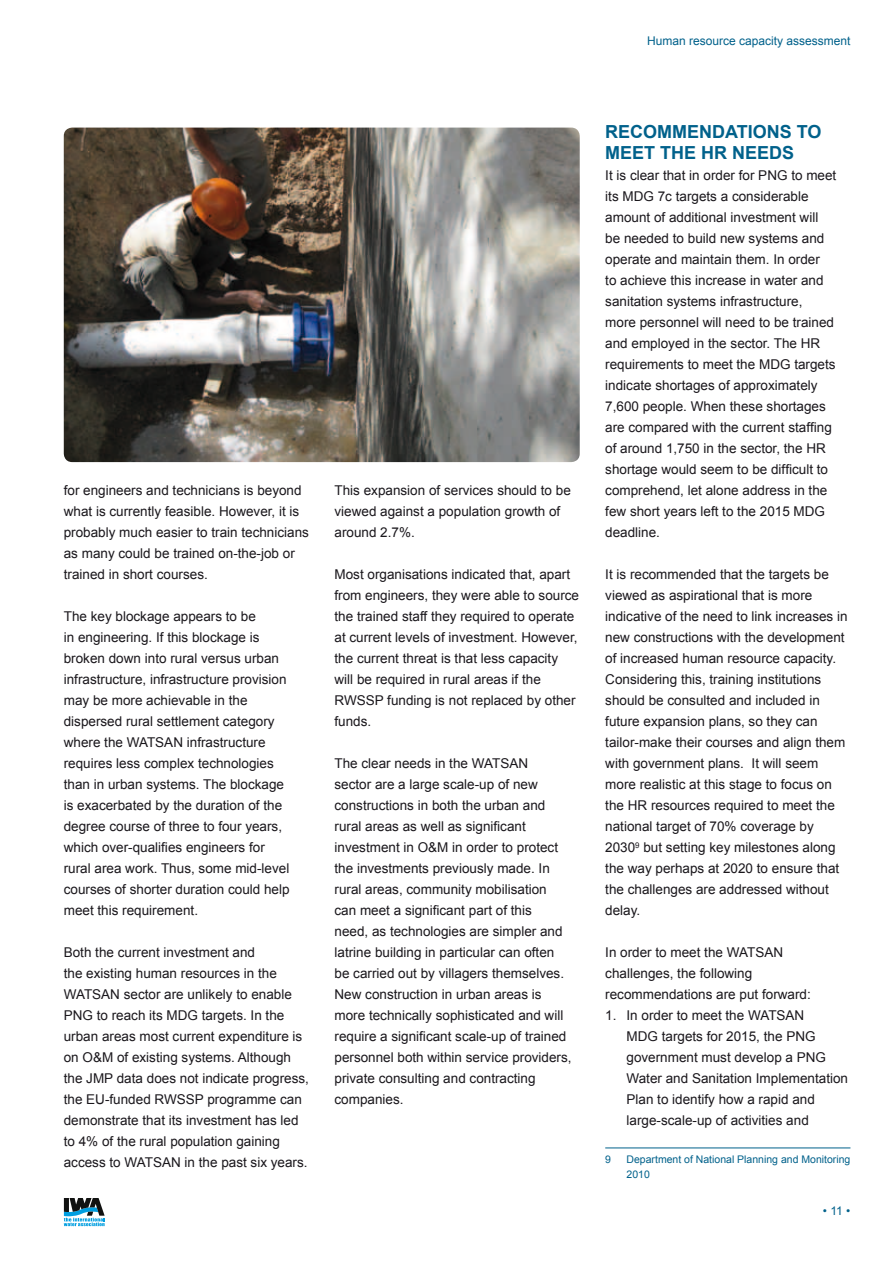
<style>
.page{position:relative;width:893px;height:1263px;background:#fff}
.page>*{position:absolute;margin:0;border:0;box-sizing:border-box;transform-origin:0 0}
.t1{font:700 18px/21px "Arial";color:#00618b}
.t2{font:13.5px/21px "Arial";color:#1a171c}
.t3{font:12px "Arial";color:#00618b}
.t4{font:10.5px/15px "Arial";color:#00618b}
</style>
<div class="page">
<svg style="left:64px;top:1198px;width:41px;height:28px"></svg>
<hr style="left:605px;top:1147px;width:245px;height:1px;background:#00618b">
<img style="left:64px;top:128px;width:516px;height:334px">
<p class="t3" style="left:647px;top:32px;width:205px">Human resource capacity assessment</p>
<p class="t2" style="left:64px;top:480px;width:247px">for engineers and technicians is beyond what is currently feasible. However, it is probably much easier to train technicians as many could be trained on-the-job or trained in short courses.</p>
<p class="t2" style="left:64px;top:606px;width:227px">The key blockage appears to be<br>in engineering. If this blockage is broken down into rural versus urban infrastructure, infrastructure provision may be more achievable in the dispersed rural settlement category where the WATSAN infrastructure requires less complex technologies than in urban systems. The blockage is exacerbated by the duration of the degree course of three to four years, which over-qualifies engineers for rural area work. Thus, some mid-level courses of shorter duration could help meet this requirement.</p>
<p class="t2" style="left:64px;top:942px;width:247px">Both the current investment and<br>the existing human resources in the WATSAN sector are unlikely to enable PNG to reach its MDG targets. In the urban areas most current expenditure is on O&amp;M of existing systems. Although the JMP data does not indicate progress, the EU-funded RWSSP programme can demonstrate that its investment has led to 4% of the rural population gaining access to WATSAN in the past six years.</p>
<p class="t2" style="left:334px;top:480px;width:238px">This expansion of services should to be viewed against a population growth of around 2.7%.</p>
<p class="t2" style="left:334px;top:564px;width:246px">Most organisations indicated that, apart from engineers, they were able to source the trained staff they required to operate at current levels of investment. However, the current threat is that less capacity will be required in rural areas if the RWSSP funding is not replaced by other funds.</p>
<p class="t2" style="left:334px;top:753px;width:239px">The clear needs in the WATSAN<br>sector are a large scale-up of new constructions in both the urban and rural areas as well as significant investment in O&amp;M in order to protect the investments previously made. In rural areas, community mobilisation can meet a significant part of this<br>need, as technologies are simpler and latrine building in particular can often be carried out by villagers themselves.<br>New construction in urban areas is more technically sophisticated and will require a significant scale-up of trained personnel both within service providers, private consulting and contracting companies.</p>
<h1 class="t1" style="left:605px;top:122px;width:218px">RECOMM ENDATIONS TO<br>MEET THE HR NEEDS</h1>
<p class="t2" style="left:605px;top:165px;width:233px">It is clear that in order for PNG to meet its MDG 7c targets a considerable amount of additional investment will be needed to build new systems and operate and maintain them. In order<br>to achieve this increase in water and sanitation systems infrastructure, more personnel will need to be trained and employed in the sector. The HR requirements to meet the MDG targets indicate shortages of approximately 7,600 people. When these shortages are compared with the current staffing of around 1,750 in the sector, the HR shortage would seem to be difficult to comprehend, let alone address in the few short years left to the 2015 MDG deadline.</p>
<p class="t2" style="left:605px;top:564px;width:244px">It is recommended that the targets be viewed as aspirational that is more indicative of the need to link increases in new constructions with the development of increased human resource capacity.<br>Considering this, training institutions should be consulted and included in future expansion plans, so they can tailor-make their courses and align them with government plans. It will seem more realistic at this stage to focus on the HR resources required to meet the national target of 70% coverage by 2030<sup>9</sup> but setting key milestones along the way perhaps at 2020 to ensure that the challenges are addressed without delay.</p>
<p class="t2" style="left:605px;top:942px;width:207px">In order to meet the WATSAN challenges, the following recommendations are put forward:</p>
<p class="t2" style="left:626px;top:1005px;width:223px;text-indent:-21px">1. In order to meet the WATSAN<br>MDG targets for 2015, the PNG government must develop a PNG<br>Water and Sanitation Implementation<br>Plan to identify how a rapid and large-scale-up of activities and</p>
<p class="t4" style="left:605px;top:1152px;width:7px">9</p>
<p class="t4" style="left:626px;top:1152px;width:225px">Department of National Planning and Monitoring<br>2010</p>
<p class="t3" style="left:823px;top:1203px;width:29px">• 11 •</p>
</div>
